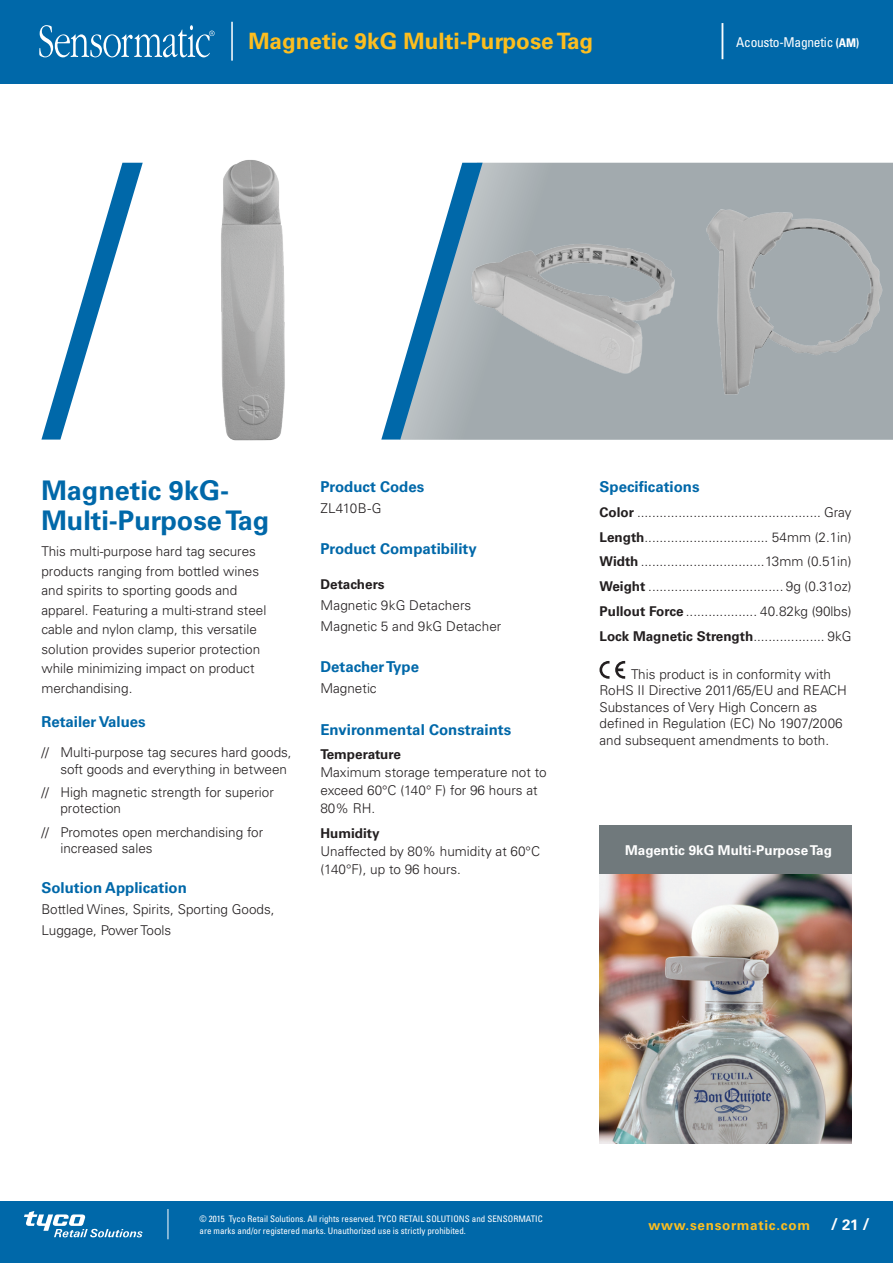
<style>
.page{position:relative;width:893px;height:1263px;background:#fff}
.page>*{position:absolute;margin:0;border:0;box-sizing:border-box;transform-origin:0 0}
.t1{font:100 ultra-condensed 49.5px "Univers LT Std";color:#fff}
.t2{font:700 27px/30px "Univers LT Std";color:#0068a9}
.t3{font:700 22.5px "Univers LT Std";color:#fdbe1f}
.t4{font:700 16.5px "Univers LT Std";color:#fff}
.t5{font:700 15px "Univers LT Std";color:#0068a9}
.t6{font:300 13.5px/16.5px "Univers LT Std";color:#231f20}
.t7{font:700 13.5px "Univers LT Std";color:#231f20}
.t8{font:700 13.5px "Univers LT Std";color:#fff}
.t9{font:condensed 13.5px "Univers LT Std";letter-spacing:-.02em;color:#fff}
.t10{font:700 13.5px "Univers LT Std";letter-spacing:.055em;color:#fdbe1f}
.t11{font:condensed 9px/12px "Univers LT Std";color:#fff}
.s1{font-weight:700;font-size:12px}
.s2{font-weight:700}
.s3{font-size:15px}
</style>
<div class="page">
<div style="left:0;top:1201px;width:893px;height:62px;background:#0068a9"></div>
<svg style="left:24px;top:1211px;width:118px;height:26px"></svg>
<hr style="left:168px;top:1209px;width:1px;height:30px;background:#fff">
<div style="left:0;top:0;width:893px;height:83px;background:#0068a9"></div>
<svg style="left:39px;top:25px;width:176px;height:32px"></svg>
<hr style="left:231px;top:22px;width:2px;height:39px;background:#fff">
<div style="left:483px;top:163px;width:410px;height:277px;background:#a2aaae"></div>
<svg style="left:381px;top:163px;width:102px;height:277px"></svg>
<svg style="left:41px;top:163px;width:102px;height:277px"></svg>
<svg style="left:599px;top:661px;width:10px;height:18px"></svg>
<svg style="left:615px;top:661px;width:10px;height:18px"></svg>
<img style="left:221px;top:160px;width:64px;height:281px">
<img style="left:704px;top:204px;width:182px;height:193px">
<img style="left:469px;top:241px;width:207px;height:135px">
<img style="left:599px;top:873px;width:252px;height:270px">
<div style="left:599px;top:825px;width:252px;height:48px;background:#70797c"></div>
<h3 class="t3" style="left:248px;top:28px;width:346px">Magnetic 9kG Multi-Purpose Tag</h3>
<h1 class="t1" style="left:717px;top:16px;width:12px">|</h1>
<p class="t9" style="left:736px;top:33px;width:124px">Acousto-Magnetic <span class="s1">(AM)</span></p>
<h2 class="t2" style="left:41px;top:475px;width:229px">Magnetic 9kG-<br>Multi-Purpose Tag</h2>
<p class="t6" style="left:41px;top:541px;width:226px;line-height:19.5px">This multi-purpose hard tag secures products ranging from bottled wines and spirits to sporting goods and apparel. Featuring a multi-strand steel cable and nylon clamp, this versatile solution provides superior protection while minimizing impact on product merchandising.</p>
<p class="t5" style="left:41px;top:713px;width:106px">Retailer Values</p>
<p class="t6" style="left:60px;top:744px;width:233px;text-indent:-19px">// Multi-purpose tag secures hard goods, soft goods and everything in between</p>
<p class="t6" style="left:60px;top:784px;width:215px;text-indent:-19px">// High magnetic strength for superior protection</p>
<p class="t6" style="left:60px;top:823px;width:204px;text-indent:-19px">// Promotes open merchandising for increased sales</p>
<p class="t5" style="left:41px;top:879px;width:147px">Solution Application</p>
<p class="t6" style="left:41px;top:898px;width:235px;line-height:21px">Bottled Wines, Spirits, Sporting Goods,<br>Luggage, Power Tools</p>
<p class="t5" style="left:320px;top:478px;width:105px">Product Codes</p>
<p class="t6" style="left:320px;top:500px;width:63px">ZL410B-G</p>
<p class="t5" style="left:320px;top:540px;width:158px">Product Compatibility</p>
<p class="t7" style="left:320px;top:576px;width:66px">Detachers</p>
<p class="t6" style="left:320px;top:595px;width:182px;line-height:21px">Magnetic 9kG Detachers<br>Magnetic 5 and 9kG Detacher</p>
<p class="t5" style="left:320px;top:658px;width:100px">Detacher Type</p>
<p class="t6" style="left:320px;top:680px;width:58px">Magnetic</p>
<p class="t5" style="left:320px;top:720px;width:192px">Environmental Constraints</p>
<p class="t7" style="left:320px;top:746px;width:82px">Temperature</p>
<p class="t6" style="left:320px;top:763px;width:228px;line-height:18px">Maximum storage temperature not to exceed 60°C (140° F) for 96 hours at<br>80% RH.</p>
<p class="t7" style="left:320px;top:825px;width:61px">Humidity</p>
<p class="t6" style="left:320px;top:842px;width:221px;line-height:18px">Unaffected by 80% humidity at 60°C (140°F), up to 96 hours.</p>
<p class="t5" style="left:599px;top:478px;width:102px">Specifications</p>
<p class="t6" style="left:599px;top:500px;width:254px;line-height:24.8px;text-align:justify"><span class="s2">Color</span> ................................................. Gray <span class="s2">Length</span>................................. 54mm (2.1in)<br><span class="s2">Width</span> .................................13mm (0.51in)<br><span class="s2">Weight</span> .................................... 9g (0.31oz)<br><span class="s2">Pullout Force</span> ................... 40.82kg (90lbs)<br><span class="s2">Lock Magnetic Strength</span></p>
<p class="t6" style="left:827px;top:628px;width:26px">9kG</p>
<p class="t6" style="left:599px;top:666px;width:249px;text-indent:32px">This product is in conformity with RoHS II Directive 2011/65/EU and REACH Substances of Very High Concern as defined in Regulation (EC) No 1907/2006 and subsequent amendments to both.</p>
<p class="t8" style="left:625px;top:842px;width:208px">Magentic 9kG Multi-Purpose Tag</p>
<p class="t11" style="left:199px;top:1213px;width:345px">© 2015 Tyco Retail Solutions. All rights reserved. TYCO RETAIL SOLUTIONS and SENSORMATIC are marks and/or registered marks. Unauthorized use is strictly prohibited.</p>
<p class="t10" style="left:648px;top:1217px;width:163px">www.sensormatic.com</p>
<p class="t4" style="left:831px;top:1214px;width:40px">/ <span class="s3">21</span> /</p>
</div>
